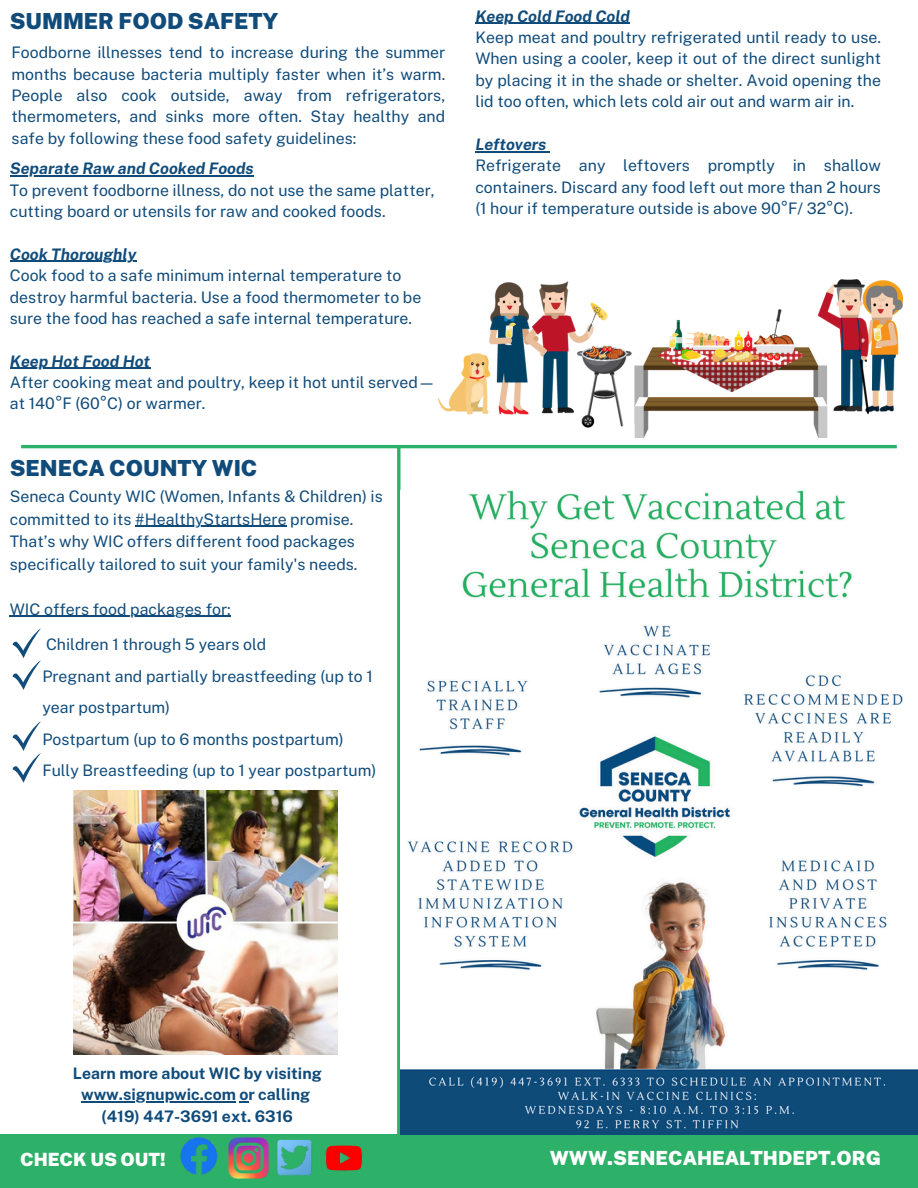
<style>
.page{position:relative;width:918px;height:1188px;background:#fff}
.page>*{position:absolute;margin:0;border:0;box-sizing:border-box;transform-origin:0 0}
.t1{font:900 22.2px "Public Sans";color:#104b7a}
.t2{font:900 19.5px "Public Sans";color:#fff}
.t3{font:900 18.3px "Public Sans";color:#fff}
.t4{font:15.9px/21.3px "Public Sans";color:#104b7a}
.t5{font:italic 700 15.9px "Public Sans";color:#104b7a}
.t6{font:700 15.9px/21.3px "Public Sans";color:#104b7a;text-align:center}
</style>
<div class="page">
<hr style="left:21px;top:445px;width:876px;height:3px;background:#2db067">
<div style="left:0;top:1134px;width:918px;height:54px;background:#2db067"></div>
<img style="left:277px;top:1139px;width:35px;height:37px">
<img style="left:228px;top:1138px;width:41px;height:40px">
<img style="left:180px;top:1137px;width:38px;height:38px">
<img style="left:325px;top:1145px;width:38px;height:26px">
<hr style="left:397px;top:447px;width:3px;height:741px;background:#2db067">
<img style="left:400px;top:491px;width:518px;height:643px">
<hr style="left:135px;top:526px;width:152px;height:1px;background:#104b7a">
<hr style="left:10px;top:616px;width:221px;height:1px;background:#104b7a">
<svg style="left:12px;top:628px;width:29px;height:62px"></svg>
<svg style="left:12px;top:721px;width:29px;height:61px"></svg>
<img style="left:73px;top:791px;width:264px;height:264px">
<img style="left:438px;top:279px;width:465px;height:159px">
<hr style="left:81px;top:1101px;width:155px;height:1px;background:#104b7a">
<hr style="left:10px;top:175px;width:244px;height:2px;background:#104b7a">
<hr style="left:10px;top:261px;width:126px;height:1px;background:#104b7a">
<hr style="left:10px;top:368px;width:140px;height:1px;background:#104b7a">
<hr style="left:475px;top:23px;width:155px;height:1px;background:#104b7a">
<hr style="left:475px;top:151px;width:71px;height:1px;background:#104b7a">
<p class="t1" style="left:10px;top:8px;width:270px">SUMMER FOOD SAFETY</p>
<p class="t4" style="left:12px;top:42px;width:435px;text-align:justify">Foodborne illnesses tend to increase during the summer months because bacteria multiply faster when it’s warm.<br>People also cook outside, away from refrigerators, thermometers, and sinks more often. Stay healthy and safe by following these food safety guidelines:</p>
<p class="t5" style="left:10px;top:159px;width:245px">Separate Raw and Cooked Foods</p>
<p class="t4" style="left:10px;top:179px;width:426px">To prevent foodborne illness, do not use the same platter, cutting board or utensils for raw and cooked foods.</p>
<p class="t5" style="left:10px;top:245px;width:128px">Cook Thoroughly</p>
<p class="t4" style="left:10px;top:265px;width:413px">Cook food to a safe minimum internal temperature to destroy harmful bacteria. Use a food thermometer to be sure the food has reached a safe internal temperature.</p>
<p class="t5" style="left:10px;top:352px;width:142px">Keep Hot Food Hot</p>
<h3 class="t4" style="left:10px;top:372px;width:427px">After cooking meat and poultry, keep it hot until served— at 140°F (60°C) or warmer.</h3>
<p class="t1" style="left:10px;top:455px;width:249px">SENECA COUNTY WIC</p>
<p class="t4" style="left:10px;top:485px;width:375px;line-height:22.5px">Seneca County WIC (Women, Infants &amp; Children) is committed to its #HealthyStartsHere promise.</p>
<p class="t4" style="left:10px;top:530px;width:349px;line-height:22.5px">That’s why WIC offers different food packages specifically tailored to suit your family's needs.</p>
<p class="t4" style="left:10px;top:598px;width:223px">WIC offers food packages for:</p>
<p class="t4" style="left:46px;top:634px;width:222px">Children 1 through 5 years old</p>
<p class="t4" style="left:42px;top:660px;width:332px;line-height:31.5px">Pregnant and partially breastfeeding (up to 1 year postpartum)</p>
<p class="t4" style="left:42px;top:728px;width:303px">Postpartum (up to 6 months postpartum)</p>
<p class="t4" style="left:42px;top:760px;width:336px">Fully Breastfeeding (up to 1 year postpartum)</p>
<p class="t5" style="left:475px;top:6px;width:156px">Keep Cold Food Cold</p>
<h2 class="t4" style="left:475px;top:27px;width:407px;text-align:justify">Keep meat and poultry refrigerated until ready to use.<br>When using a cooler, keep it out of the direct sunlight by placing it in the shade or shelter. Avoid opening the lid too often, which lets cold air out and warm air in.</h2>
<p class="t5" style="left:475px;top:135px;width:73px">Leftovers</p>
<p class="t4" style="left:475px;top:155px;width:407px;text-align:justify">Refrigerate any leftovers promptly in shallow containers. Discard any food left out more than 2 hours (1 hour if temperature outside is above 90°F/ 32°C).</p>
<p class="t6" style="left:73px;top:1062px;width:250px">Learn more about WIC by visiting</p>
<p class="t6" style="left:81px;top:1084px;width:230px">www.signupwic.com or calling (419) 447-3691 ext. 6316</p>
<p class="t3" style="left:20px;top:1149px;width:147px">CHECK US OUT!</p>
<p class="t2" style="left:550px;top:1146px;width:333px">WWW.SENECAHEALTHDEPT.ORG</p>
</div>
